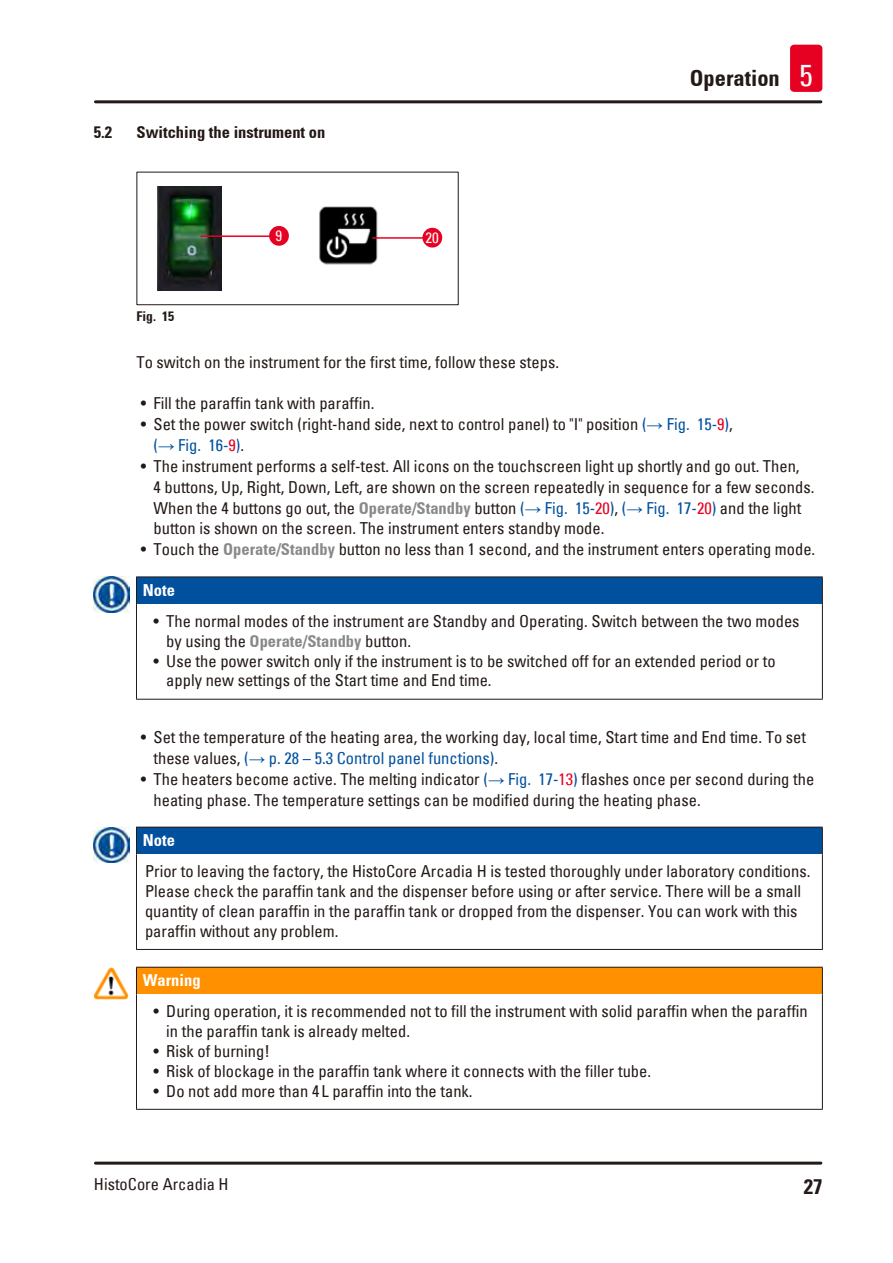
<style>
.page{position:relative;width:893px;height:1263px;background:#fff}
.page>*{position:absolute;margin:0;border:0;box-sizing:border-box;transform-origin:0 0}
.t1{font:700 condensed 22.5px "Univers";color:#231916}
.t2{font:700 condensed 21px "Univers";color:#231916}
.Source_of_danger{font:condensed 16.5px/20.9px "Univers";color:#231916}
.Description_text{font:condensed 16.5px "Univers";color:#231916}
.t3{font:700 condensed 16.5px "Univers";color:#231916}
.Signalword__no_use_a{font:700 condensed 16.5px "Univers";color:#fff}
.t4{font:condensed 15px "Univers";color:#fff}
.t5{font:700 condensed 13.5px "Univers";color:#231916}
.s1{font-weight:400;font-size:30px;color:#fff}
.s2{color:#00509e}
.s3{font-family:"Arial";font-stretch:normal;color:#00509e}
.s4{color:#e60021}
.s5{font-weight:700;color:#898989}
</style>
<div class="page">
<hr style="left:95px;top:100px;width:726px;height:3px;background:#231916">
<hr style="left:95px;top:1161px;width:726px;height:3px;background:#231916">
<div style="left:790px;top:45px;width:32px;height:47px;background:#e60021;border-radius:4px"></div>
<div style="left:136px;top:172px;width:323px;height:133px;border:1px solid #231916"></div>
<img style="left:158px;top:187px;width:64px;height:104px">
<img style="left:319px;top:206px;width:59px;height:59px">
<div style="left:269px;top:226px;width:20px;height:20px;background:#e60021;border-radius:50%"></div>
<div style="left:422px;top:228px;width:20px;height:20px;background:#e60021;border-radius:50%"></div>
<hr style="left:201px;top:235px;width:70px;height:2px;background:#e60021">
<hr style="left:373px;top:237px;width:52px;height:2px;background:#e60021">
<div style="left:136px;top:577px;width:686px;height:27px;background:#00509e"></div>
<hr style="left:136px;top:604px;width:1px;height:95px;background:#231916">
<hr style="left:822px;top:604px;width:1px;height:95px;background:#231916">
<hr style="left:136px;top:699px;width:687px;height:1px;background:#231916">
<hr style="left:136px;top:576px;width:687px;height:1px;background:#231916">
<svg style="left:136px;top:577px;width:1px;height:27px"></svg>
<svg style="left:822px;top:577px;width:1px;height:27px"></svg>
<img style="left:94px;top:577px;width:35px;height:35px">
<div style="left:136px;top:827px;width:686px;height:27px;background:#00509e"></div>
<hr style="left:136px;top:854px;width:1px;height:95px;background:#231916">
<hr style="left:822px;top:854px;width:1px;height:95px;background:#231916">
<hr style="left:136px;top:949px;width:687px;height:1px;background:#231916">
<hr style="left:136px;top:827px;width:687px;height:1px;background:#231916">
<svg style="left:136px;top:827px;width:1px;height:27px"></svg>
<svg style="left:822px;top:827px;width:1px;height:27px"></svg>
<img style="left:94px;top:827px;width:35px;height:35px">
<div style="left:136px;top:967px;width:686px;height:27px;background:#ff9000"></div>
<hr style="left:136px;top:994px;width:1px;height:115px;background:#231916">
<hr style="left:822px;top:994px;width:1px;height:115px;background:#231916">
<hr style="left:136px;top:1109px;width:687px;height:1px;background:#231916">
<hr style="left:136px;top:967px;width:687px;height:1px;background:#231916">
<svg style="left:136px;top:967px;width:1px;height:27px"></svg>
<svg style="left:822px;top:967px;width:1px;height:27px"></svg>
<img style="left:94px;top:967px;width:35px;height:32px">
<p class="t3" style="left:94px;top:122px;width:20px">5.2</p>
<p class="t3" style="left:136px;top:122px;width:190px">Switching the instrument on</p>
<p class="t5" style="left:137px;top:308px;width:39px">Fig. 15</p>
<p class="t4" style="left:276px;top:226px;width:8px">9</p>
<p class="t4" style="left:426px;top:228px;width:15px">20</p>
<h1 class="t1" style="left:690px;top:65px;width:125px">Operation <span class="s1">5</span></h1>
<p class="Description_text" style="left:136px;top:351px;width:424px">To switch on the instrument for the first time, follow these steps.</p>
<p class="Source_of_danger" style="left:141px;top:393px;width:235px">• Fill the paraffin tank with paraffin.</p>
<p class="Source_of_danger" style="left:154px;top:413px;width:581px;text-indent:-13px">• Set the power switch (right-hand side, next to control panel) to "I" position <span class="s2">(</span><span class="s3">→</span> <span class="s2">Fig. 15‑</span><span class="s4">9</span><span class="s2">)</span>, <span class="s2">(</span><span class="s3">→</span> <span class="s2">Fig. 16‑</span><span class="s4">9</span><span class="s2">)</span>.</p>
<p class="Source_of_danger" style="left:153px;top:455px;width:662px;text-indent:-13px">• The instrument performs a self-test. All icons on the touchscreen light up shortly and go out. Then,<br>4 buttons, Up, Right, Down, Left, are shown on the screen repeatedly in sequence for a few seconds.<br>When the 4 buttons go out, the <span class="s5">Operate/Standby</span> button <span class="s2">(</span><span class="s3">→</span> <span class="s2">Fig. 15‑</span><span class="s4">20</span><span class="s2">)</span>, <span class="s2">(</span><span class="s3">→</span> <span class="s2">Fig. 17‑</span><span class="s4">20</span><span class="s2">)</span> and the light button is shown on the screen. The instrument enters standby mode.</p>
<p class="Source_of_danger" style="left:141px;top:539px;width:676px">• Touch the <span class="s5">Operate/Standby</span> button no less than 1 second, and the instrument enters operating mode.</p>
<p class="Signalword__no_use_a" style="left:143px;top:580px;width:34px">Note</p>
<p class="Source_of_danger" style="left:166px;top:611px;width:635px;line-height:19.8px;text-indent:-13px">• The normal modes of the instrument are Standby and Operating. Switch between the two modes by using the <span class="s5">Operate/Standby</span> button.</p>
<p class="Source_of_danger" style="left:166px;top:650px;width:611px;line-height:19.8px;text-indent:-13px">• Use the power switch only if the instrument is to be switched off for an extended period or to apply new settings of the Start time and End time.</p>
<p class="Source_of_danger" style="left:153px;top:726px;width:654px;text-indent:-13px">• Set the temperature of the heating area, the working day, local time, Start time and End time. To set these values, <span class="s2">(</span><span class="s3">→</span> <span class="s2">p. 28 – 5.3 Control panel functions)</span>.</p>
<p class="Source_of_danger" style="left:153px;top:768px;width:662px;text-indent:-13px">• The heaters become active. The melting indicator <span class="s2">(</span><span class="s3">→</span> <span class="s2">Fig. 17‑</span><span class="s4">13</span><span class="s2">)</span> flashes once per second during the heating phase. The temperature settings can be modified during the heating phase.</p>
<p class="Signalword__no_use_a" style="left:143px;top:830px;width:34px">Note</p>
<p class="Source_of_danger" style="left:145px;top:861px;width:667px;line-height:19.8px">Prior to leaving the factory, the HistoCore Arcadia H is tested thoroughly under laboratory conditions.<br>Please check the paraffin tank and the dispenser before using or after service. There will be a small quantity of clean paraffin in the paraffin tank or dropped from the dispenser. You can work with this paraffin without any problem.</p>
<p class="Signalword__no_use_a" style="left:143px;top:970px;width:59px">Warning</p>
<p class="Source_of_danger" style="left:166px;top:1001px;width:643px;line-height:19.8px;text-indent:-13px">• During operation, it is recommended not to fill the instrument with solid paraffin when the paraffin in the paraffin tank is already melted.</p>
<p class="Source_of_danger" style="left:153px;top:1040px;width:118px">• Risk of burning!</p>
<p class="Source_of_danger" style="left:153px;top:1060px;width:499px">• Risk of blockage in the paraffin tank where it connects with the filler tube.</p>
<p class="Source_of_danger" style="left:153px;top:1080px;width:321px">• Do not add more than 4 L paraffin into the tank.</p>
<p class="Source_of_danger" style="left:94px;top:1173px;width:136px">HistoCore Arcadia H</p>
<p class="t2" style="left:804px;top:1173px;width:20px">27</p>
</div>
